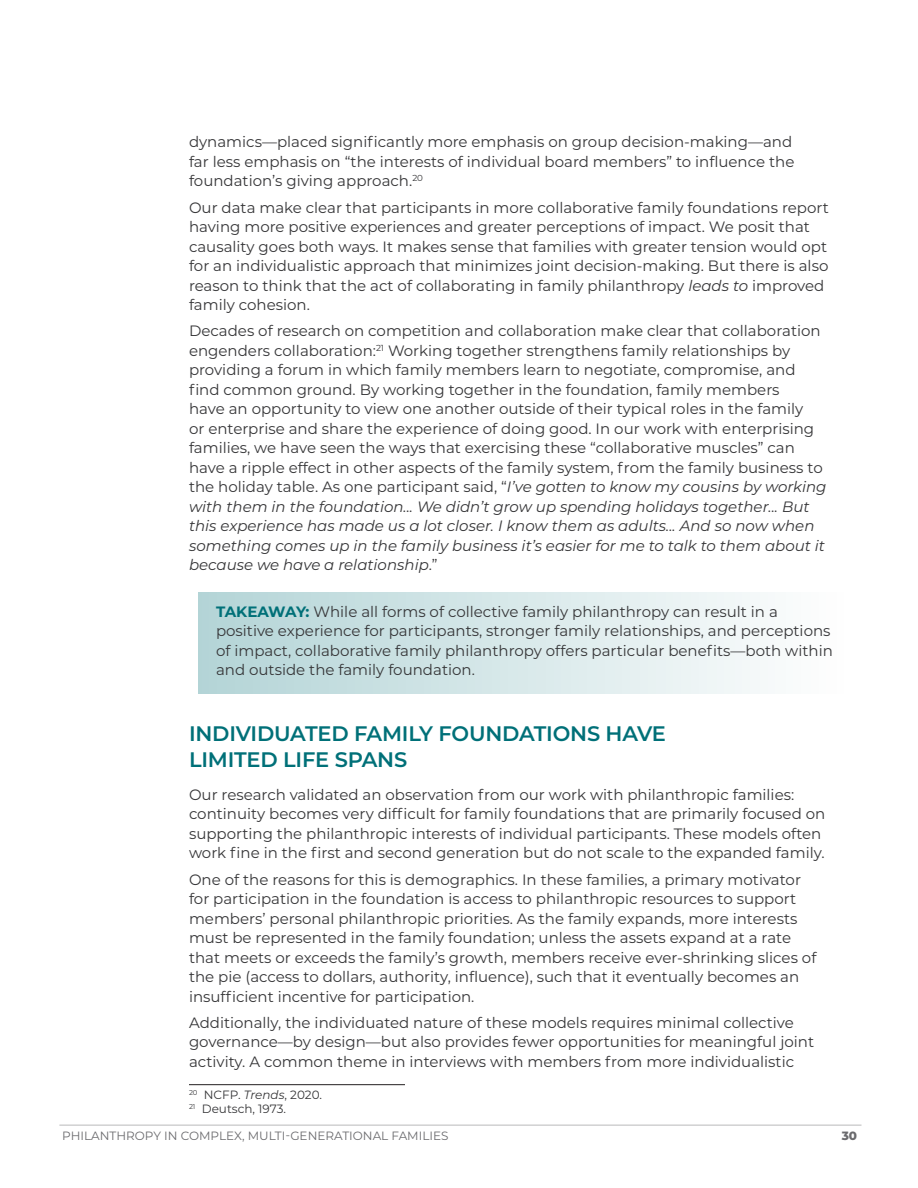
<style>
.page{position:relative;width:918px;height:1188px;background:#fff}
.page>*{position:absolute;margin:0;border:0;box-sizing:border-box;transform-origin:0 0}
.t1{font:600 21px/25.5px "Montserrat";letter-spacing:-.01em;color:#007078}
.Normal_rtf_1{font:15px/19.5px "Montserrat";color:#363638}
.t2{font:12px "Montserrat";color:#6b6b6e}
.t3{font:12px "Montserrat";color:#363638}
.t4{font:800 12px "Montserrat";color:#6b6b6e}
.s1{font-style:italic}
.s2{font-weight:700;color:#007078}
</style>
<div class="page">
<hr style="left:59px;top:1125px;width:803px;height:1px;background:#b9b9bb">
<div style="left:199px;top:592px;width:650px;height:101px;background:linear-gradient(to right,#b3d4d7,#fffefe)"></div>
<hr style="left:189px;top:1084px;width:216px;height:1px;background:#231f20">
<p class="Normal_rtf_1" style="left:189px;top:132px;width:607px">dynamics—placed significantly more emphasis on group decision-making—and far less emphasis on “the interests of individual board members” to influence the foundation’s giving approach.<sup>20</sup></p>
<p class="Normal_rtf_1" style="left:189px;top:197px;width:641px">Our data make clear that participants in more collaborative family foundations report having more positive experiences and greater perceptions of impact. We posit that causality goes both ways. It makes sense that families with greater tension would opt for an individualistic approach that minimizes joint decision-making. But there is also reason to think that the act of collaborating in family philanthropy <span class="s1">leads to</span> improved family cohesion.</p>
<p class="Normal_rtf_1" style="left:189px;top:321px;width:639px">Decades of research on competition and collaboration make clear that collaboration engenders collaboration:<sup>21</sup> Working together strengthens family relationships by providing a forum in which family members learn to negotiate, compromise, and find common ground. By working together in the foundation, family members<br>have an opportunity to view one another outside of their typical roles in the family<br>or enterprise and share the experience of doing good. In our work with enterprising families, we have seen the ways that exercising these “collaborative muscles” can have a ripple effect in other aspects of the family system, from the family business to the holiday table. As one participant said, “<span class="s1">I’ve gotten to know my cousins by working with them in the foundation... We didn’t grow up spending holidays together... But this experience has made us a lot closer. I know them as adults... And so now when something comes up in the family business it’s easier for me to talk to them about it because we have a relationship</span>.”</p>
<p class="Normal_rtf_1" style="left:216px;top:601px;width:618px"><span class="s2">TAKEAWAY:</span> While all forms of collective family philanthropy can result in a positive experience for participants, stronger family relationships, and perceptions of impact, collaborative family philanthropy offers particular benefits—both within and outside the family foundation.</p>
<p class="t1" style="left:189px;top:720px;width:479px">INDIVIDUATED FAMILY FOUNDATIONS HAVE<br>LIMITED LIFE SPANS</p>
<p class="Normal_rtf_1" style="left:189px;top:784px;width:638px">Our research validated an observation from our work with philanthropic families: continuity becomes very difficult for family foundations that are primarily focused on supporting the philanthropic interests of individual participants. These models often work fine in the first and second generation but do not scale to the expanded family.</p>
<p class="Normal_rtf_1" style="left:189px;top:869px;width:629px">One of the reasons for this is demographics. In these families, a primary motivator for participation in the foundation is access to philanthropic resources to support members’ personal philanthropic priorities. As the family expands, more interests must be represented in the family foundation; unless the assets expand at a rate that meets or exceeds the family’s growth, members receive ever-shrinking slices of the pie (access to dollars, authority, influence), such that it eventually becomes an insufficient incentive for participation.</p>
<p class="Normal_rtf_1" style="left:189px;top:1012px;width:627px">Additionally, the individuated nature of these models requires minimal collective governance—by design—but also provides fewer opportunities for meaningful joint activity. A common theme in interviews with members from more individualistic</p>
<p class="t3" style="left:189px;top:1087px;width:135px"><sup>20</sup> NCFP. <span class="s1">Trends</span>, 2020.</p>
<p class="t3" style="left:189px;top:1101px;width:99px"><sup>21</sup> Deutsch, 1973.</p>
<p class="t2" style="left:62px;top:1128px;width:388px">PHILANTHROPY IN COMPLEX, MULTI-GENERATIONAL FAMILIES</p>
<p class="t4" style="left:842px;top:1127px;width:17px">30</p>
</div>
